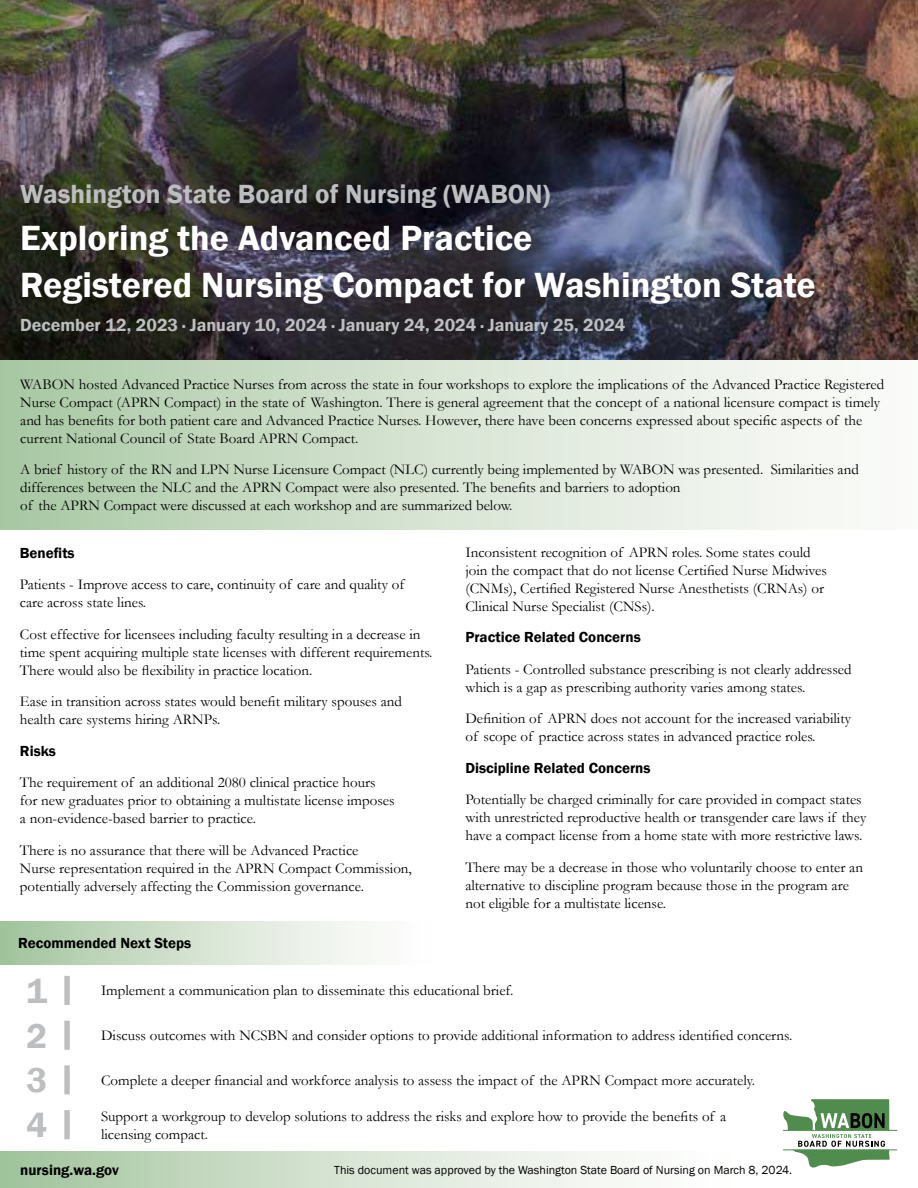
<style>
.page{position:relative;width:918px;height:1188px;background:#fff}
.page>*{position:absolute;margin:0;border:0;box-sizing:border-box;transform-origin:0 0}
.t1{font:600 36px/46.7px "Franklin Gothic";color:#fff}
.t2{font:600 35.4px "Franklin Gothic";color:#bcbec0}
.t3{font:600 27px "Franklin Gothic";color:#bcbec0}
.t4{font:600 18px "Franklin Gothic";color:#bcbec0}
.t5{font:15px/18px "Garamond";color:#000}
.t6{font:600 15px "Franklin Gothic";color:#000}
.t7{font:12px "Franklin Gothic";color:#000}
</style>
<div class="page">
<div style="left:0;top:321px;width:918px;height:208px;background:linear-gradient(to right,#adcaa7,#fffeff)"></div>
<div style="left:0;top:921px;width:449px;height:43px;background:linear-gradient(to right,#a7c6a2,#fff)"></div>
<div style="left:64px;top:976px;width:6px;height:29px;background:#bcbec0"></div>
<div style="left:64px;top:1021px;width:6px;height:29px;background:#bcbec0"></div>
<div style="left:64px;top:1065px;width:6px;height:29px;background:#bcbec0"></div>
<div style="left:64px;top:1110px;width:6px;height:29px;background:#bcbec0"></div>
<img style="left:0;top:0;width:918px;height:360px">
<div style="left:0;top:1151px;width:758px;height:37px;background:linear-gradient(to right,#a7c6a2,#fff)"></div>
<svg style="left:783px;top:1099px;width:107px;height:69px"></svg>
<hr style="left:783px;top:1130px;width:114px;height:1px;background:#508c4d">
<hr style="left:783px;top:1150px;width:114px;height:1px;background:#508c4d">
<h3 class="t3" style="left:20px;top:178px;width:532px">Washington State Board of Nursing (WABON)</h3>
<h1 class="t1" style="left:20px;top:215px;width:797px">Exploring the Advanced Practice<br>Registered Nursing Compact for Washington State</h1>
<p class="t4" style="left:20px;top:314px;width:607px">December 12, 2023 · January 10, 2024 · January 24, 2024 · January 25, 2024</p>
<p class="t5" style="left:20px;top:375px;width:866px">WABON hosted Advanced Practice Nurses from across the state in four workshops to explore the implications of the Advanced Practice Registered Nurse Compact (APRN Compact) in the state of Washington. There is general agreement that the concept of a national licensure compact is timely and has benefits for both patient care and Advanced Practice Nurses. However, there have been concerns expressed about specific aspects of the current National Council of State Board APRN Compact.</p>
<p class="t5" style="left:20px;top:460px;width:840px">A brief history of the RN and LPN Nurse Licensure Compact (NLC) currently being implemented by WABON was presented. Similarities and differences between the NLC and the APRN Compact were also presented. The benefits and barriers to adoption<br>of the APRN Compact were discussed at each workshop and are summarized below.</p>
<p class="t6" style="left:20px;top:543px;width:56px">Benefits</p>
<p class="t5" style="left:20px;top:575px;width:386px">Patients - Improve access to care, continuity of care and quality of care across state lines.</p>
<p class="t5" style="left:20px;top:624px;width:414px">Cost effective for licensees including faculty resulting in a decrease in time spent acquiring multiple state licenses with different requirements.<br>There would also be flexibility in practice location.</p>
<p class="t5" style="left:20px;top:692px;width:384px">Ease in transition across states would benefit military spouses and health care systems hiring ARNPs.</p>
<p class="t6" style="left:20px;top:741px;width:38px">Risks</p>
<p class="t5" style="left:20px;top:773px;width:376px">The requirement of an additional 2080 clinical practice hours for new graduates prior to obtaining a multistate license imposes a non-evidence-based barrier to practice.</p>
<p class="t5" style="left:20px;top:840px;width:394px">There is no assurance that there will be Advanced Practice<br>Nurse representation required in the APRN Compact Commission, potentially adversely affecting the Commission governance.</p>
<p class="t5" style="left:465px;top:543px;width:363px">Inconsistent recognition of APRN roles. Some states could join the compact that do not license Certified Nurse Midwives (CNMs), Certified Registered Nurse Anesthetists (CRNAs) or Clinical Nurse Specialist (CNSs).</p>
<p class="t6" style="left:465px;top:628px;width:177px">Practice Related Concerns</p>
<p class="t5" style="left:465px;top:660px;width:388px">Patients - Controlled substance prescribing is not clearly addressed which is a gap as prescribing authority varies among states.</p>
<p class="t5" style="left:465px;top:709px;width:387px">Definition of APRN does not account for the increased variability of scope of practice across states in advanced practice roles.</p>
<p class="t6" style="left:465px;top:759px;width:187px">Discipline Related Concerns</p>
<p class="t5" style="left:465px;top:790px;width:403px">Potentially be charged criminally for care provided in compact states with unrestricted reproductive health or transgender care laws if they have a compact license from a home state with more restrictive laws.</p>
<p class="t5" style="left:465px;top:858px;width:399px">There may be a decrease in those who voluntarily choose to enter an alternative to discipline program because those in the program are not eligible for a multistate license.</p>
<p class="t6" style="left:18px;top:934px;width:175px">Recommended Next Steps</p>
<h2 class="t2" style="left:27px;top:969px;width:22px">1</h2>
<p class="t5" style="left:101px;top:981px;width:414px">Implement a communication plan to disseminate this educational brief.</p>
<h2 class="t2" style="left:27px;top:1014px;width:22px">2</h2>
<p class="t5" style="left:101px;top:1026px;width:693px">Discuss outcomes with NCSBN and consider options to provide additional information to address identified concerns.</p>
<h2 class="t2" style="left:27px;top:1059px;width:22px">3</h2>
<p class="t5" style="left:101px;top:1071px;width:656px">Complete a deeper financial and workforce analysis to assess the impact of the APRN Compact more accurately.</p>
<h2 class="t2" style="left:27px;top:1103px;width:22px">4</h2>
<p class="t5" style="left:101px;top:1106px;width:627px">Support a workgroup to develop solutions to address the risks and explore how to provide the benefits of a licensing compact.</p>
<p class="t6" style="left:20px;top:1161px;width:100px">nursing.wa.gov</p>
<p class="t7" style="left:334px;top:1162px;width:460px">This document was approved by the Washington State Board of Nursing on March 8, 2024.</p>
</div>
